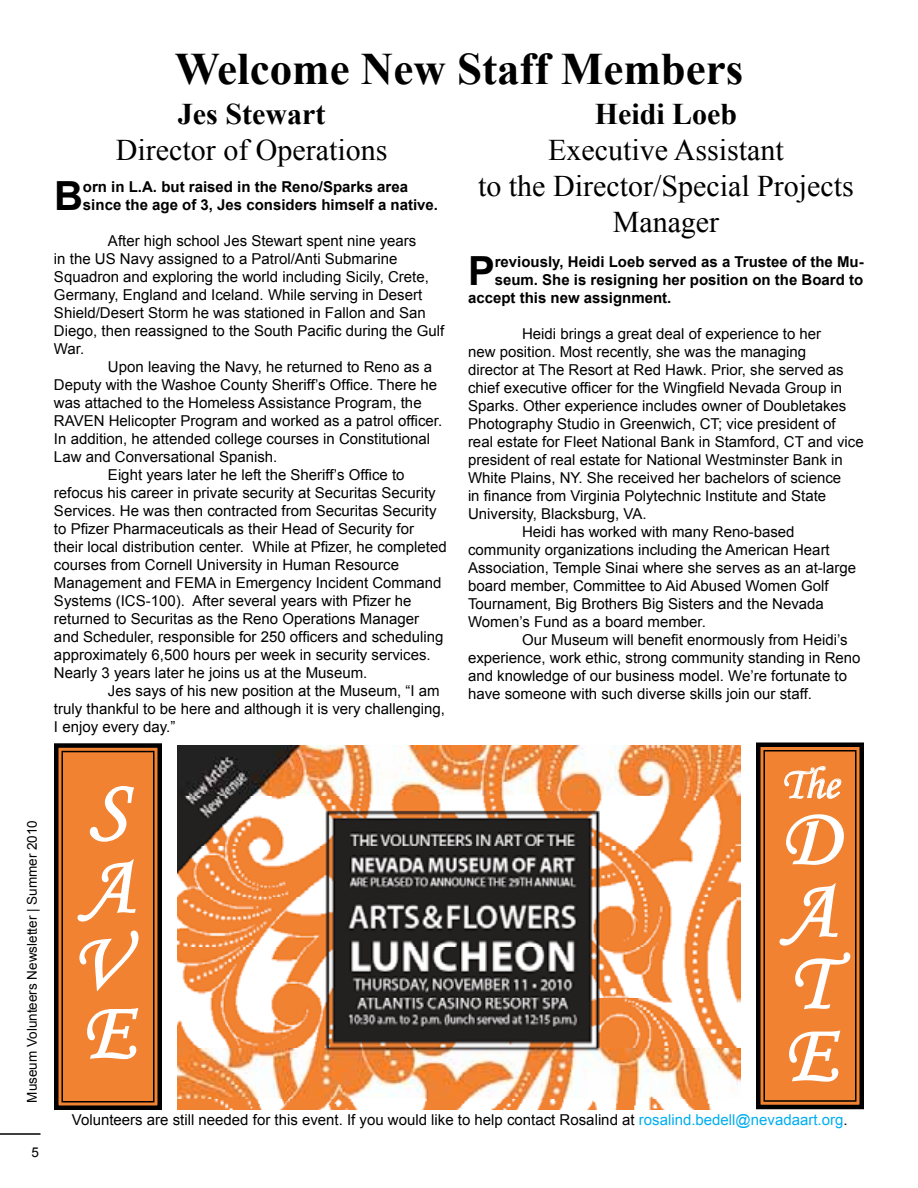
<style>
.page{position:relative;width:918px;height:1188px;background:#fff}
.page>*{position:absolute;margin:0;border:0;box-sizing:border-box;transform-origin:0 0}
.t1{font:82.5px/72px "Monotype Corsiva";color:#fff}
.t2{font:700 45px "Times New Roman";color:#000}
.t3{font:45px "Monotype Corsiva";color:#fff}
.t4{font:700 40.2px "Arial";color:#000}
.t5{font:30px/36px "Times New Roman";color:#000;text-align:center}
.t6{font:700 30px "Times New Roman";color:#000}
.t7{font:15px/18px "Arial";color:#000}
.t8{font:700 15px/18px "Arial";color:#000}
.t9{font:13.5px "Arial";color:#000}
.s1{color:#00aeef}
.s2{color:#f18232}
</style>
<div class="page">
<hr style="left:0;top:1133px;width:40px;height:2px;background:#000">
<img style="left:178px;top:746px;width:562px;height:363px">
<svg style="left:54px;top:743px;width:108px;height:367px;background:#d67937"></svg>
<div style="left:61px;top:751px;width:94px;height:352px;border:2px solid #000"></div>
<svg style="left:756px;top:742px;width:108px;height:368px;background:#d67c3b"></svg>
<div style="left:763px;top:750px;width:94px;height:352px;border:2px solid #000"></div>
<p class="t9" style="left:23px;top:1103px;width:284px;rotate:-90deg">Museum Volunteers Newsletter | Summer 2010</p>
<p class="t9" style="left:31px;top:1144px;width:9px">5</p>
<h2 class="t2" style="left:175px;top:38px;width:570px">Welcome New Staff Members</h2>
<h3 class="t6" style="left:178px;top:93px;width:149px">Jes Stewart</h3>
<h3 class="t5" style="left:116px;top:131px;width:273px">Director of Operations</h3>
<h3 class="t4" style="left:54px;top:169px;width:30px">B</h3>
<p class="t8" style="left:83px;top:178px;width:357px">orn in L.A. but raised in the Reno/Sparks area since the age of 3, Jes considers himself a native.</p>
<p class="t7" style="left:54px;top:232px;width:392px;text-indent:54px">After high school Jes Stewart spent nine years<br>in the US Navy assigned to a Patrol/Anti Submarine Squadron and exploring the world including Sicily, Crete, Germany, England and Iceland. While serving in Desert Shield/Desert Storm he was stationed in Fallon and San Diego, then reassigned to the South Pacific during the Gulf War.</p>
<p class="t7" style="left:108px;top:358px;width:326px">Upon leaving the Navy, he returned to Reno as a</p>
<p class="t7" style="left:54px;top:376px;width:385px">Deputy with the Washoe County Sheriff’s Office. There he</p>
<p class="t7" style="left:54px;top:394px;width:369px">was attached to the Homeless Assistance Program, the</p>
<p class="t7" style="left:54px;top:412px;width:390px">RAVEN Helicopter Program and worked as a patrol officer.</p>
<p class="t7" style="left:54px;top:430px;width:378px">In addition, he attended college courses in Constitutional</p>
<p class="t7" style="left:54px;top:448px;width:225px">Law and Conversational Spanish.</p>
<p class="t7" style="left:108px;top:466px;width:298px">Eight years later he left the Sheriff’s Office to</p>
<p class="t7" style="left:54px;top:484px;width:383px">refocus his career in private security at Securitas Security</p>
<p class="t7" style="left:54px;top:502px;width:384px">Services. He was then contracted from Securitas Security</p>
<p class="t7" style="left:54px;top:520px;width:362px">to Pfizer Pharmaceuticals as their Head of Security for</p>
<p class="t7" style="left:54px;top:538px;width:394px">their local distribution center. While at Pfizer, he completed</p>
<p class="t7" style="left:54px;top:556px;width:347px">courses from Cornell University in Human Resource</p>
<p class="t7" style="left:54px;top:574px;width:389px">Management and FEMA in Emergency Incident Command</p>
<p class="t7" style="left:54px;top:592px;width:359px">Systems (ICS-100). After several years with Pfizer he</p>
<p class="t7" style="left:54px;top:610px;width:367px">returned to Securitas as the Reno Operations Manager</p>
<p class="t7" style="left:54px;top:628px;width:391px">and Scheduler, responsible for 250 officers and scheduling</p>
<p class="t7" style="left:54px;top:646px;width:378px">approximately 6,500 hours per week in security services.</p>
<p class="t7" style="left:54px;top:664px;width:315px">Nearly 3 years later he joins us at the Museum.</p>
<p class="t7" style="left:108px;top:682px;width:333px">Jes says of his new position at the Museum, “I am</p>
<p class="t7" style="left:54px;top:700px;width:393px">truly thankful to be here and although it is very challenging,</p>
<p class="t7" style="left:54px;top:718px;width:123px">I enjoy every day.”</p>
<h3 class="t6" style="left:595px;top:93px;width:144px">Heidi Loeb</h3>
<h3 class="t5" style="left:478px;top:131px;width:377px">Executive Assistant<br>to the Director/Special Projects<br>Manager</h3>
<h3 class="t4" style="left:468px;top:245px;width:28px">P</h3>
<p class="t8" style="left:495px;top:254px;width:370px">reviously, Heidi Loeb served as a Trustee of the Mu-</p>
<p class="t8" style="left:495px;top:272px;width:370px">seum. She is resigning her position on the Board to</p>
<p class="t8" style="left:468px;top:290px;width:205px">accept this new assignment.</p>
<p class="t7" style="left:522px;top:325px;width:301px">Heidi brings a great deal of experience to her</p>
<p class="t7" style="left:468px;top:343px;width:340px">new position. Most recently, she was the managing</p>
<p class="t7" style="left:468px;top:361px;width:377px">director at The Resort at Red Hawk. Prior, she served as</p>
<p class="t7" style="left:468px;top:379px;width:376px">chief executive officer for the Wingfield Nevada Group in</p>
<p class="t7" style="left:468px;top:397px;width:380px">Sparks. Other experience includes owner of Doubletakes</p>
<p class="t7" style="left:468px;top:415px;width:369px">Photography Studio in Greenwich, CT; vice president of</p>
<p class="t7" style="left:468px;top:433px;width:397px">real estate for Fleet National Bank in Stamford, CT and vice</p>
<p class="t7" style="left:468px;top:451px;width:376px">president of real estate for National Westminster Bank in</p>
<p class="t7" style="left:468px;top:469px;width:375px">White Plains, NY. She received her bachelors of science</p>
<p class="t7" style="left:468px;top:487px;width:360px">in finance from Virginia Polytechnic Institute and State</p>
<p class="t7" style="left:468px;top:505px;width:180px">University, Blacksburg, VA.</p>
<p class="t7" style="left:522px;top:523px;width:274px">Heidi has worked with many Reno-based</p>
<p class="t7" style="left:468px;top:541px;width:363px">community organizations including the American Heart</p>
<p class="t7" style="left:468px;top:559px;width:390px">Association, Temple Sinai where she serves as an at-large</p>
<p class="t7" style="left:468px;top:577px;width:362px">board member, Committee to Aid Abused Women Golf</p>
<p class="t7" style="left:468px;top:595px;width:357px">Tournament, Big Brothers Big Sisters and the Nevada</p>
<p class="t7" style="left:468px;top:613px;width:239px">Women’s Fund as a board member.</p>
<p class="t7" style="left:522px;top:631px;width:327px">Our Museum will benefit enormously from Heidi’s</p>
<p class="t7" style="left:468px;top:649px;width:394px">experience, work ethic, strong community standing in Reno</p>
<p class="t7" style="left:468px;top:667px;width:381px">and knowledge of our business model. We’re fortunate to</p>
<p class="t7" style="left:468px;top:685px;width:346px">have someone with such diverse skills join our staff.</p>
<h2 class="t3" style="left:781px;top:756px;width:59px">The</h2>
<h1 class="t1" style="left:781px;top:802px;width:59px;text-align:justify">D A T E</h1>
<p class="t7" style="left:72px;top:1111px;width:777px">Volunteers are still needed for this event. If you would like to help contact Rosalind at <span class="s1">rosalind.bedell@nevadaart.org</span>.</p>
<h1 class="t1" style="left:72px;top:772px;width:74px;line-height:76.5px">S<br>A<br>V<span class="s2">i</span></h1>
<h1 class="t1" style="left:82px;top:996px;width:53px">E</h1>
</div>
